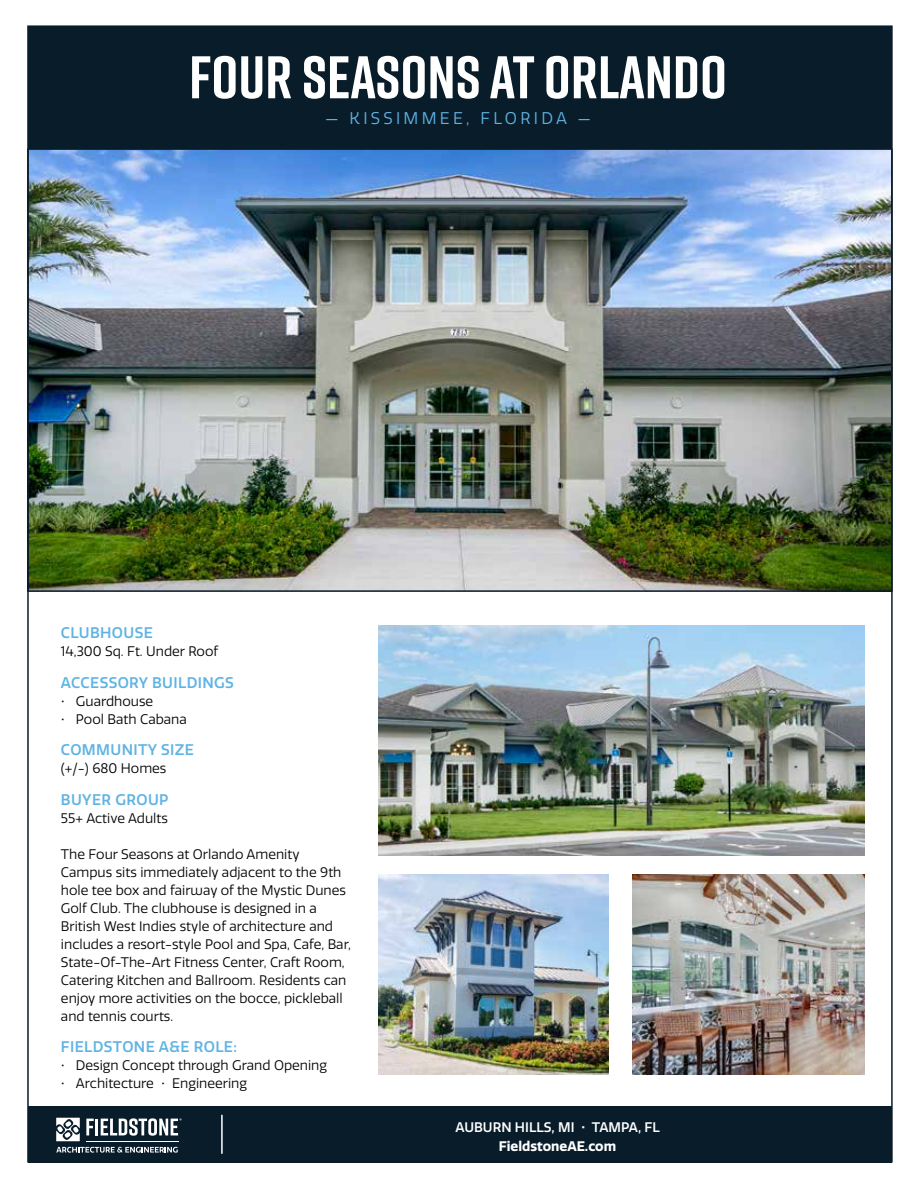
<style>
.page{position:relative;width:918px;height:1188px;background:#fff}
.page>*{position:absolute;margin:0;border:0;box-sizing:border-box;transform-origin:0 0}
.t1{font:700 60px "Rift";color:#fff}
.t2{font:16.5px "Quatro";letter-spacing:.2em;color:#5fb3e4}
.t3{font:500 15px "Quatro";letter-spacing:.025em;color:#5fb3e4}
.t4{font:13.5px/18px "Quatro";color:#000}
.t5{font:500 13.5px "Quatro";color:#fff}
.t6{font:700 13.5px "Quatro";color:#fff}
</style>
<div class="page">
<img style="left:30px;top:151px;width:860px;height:438px">
<div style="left:28px;top:26px;width:864px;height:123px;background:#091c2a"></div>
<div style="left:28px;top:1106px;width:864px;height:57px;background:#091c2a"></div>
<svg style="left:56px;top:1118px;width:24px;height:23px"></svg>
<svg style="left:86px;top:1119px;width:8px;height:16px"></svg>
<hr style="left:95px;top:1119px;width:3px;height:16px;background:#fff">
<svg style="left:101px;top:1118px;width:81px;height:18px"></svg>
<hr style="left:86px;top:1141px;width:92px;height:1px;background:#fff">
<svg style="left:56px;top:1147px;width:122px;height:6px"></svg>
<hr style="left:221px;top:1115px;width:2px;height:39px;background:#fff">
<img style="left:378px;top:626px;width:486px;height:229px">
<img style="left:378px;top:874px;width:231px;height:200px">
<img style="left:633px;top:874px;width:231px;height:200px">
<h1 class="t1" style="left:189px;top:34px;width:539px">FOUR SEASONS AT ORLANDO</h1>
<p class="t2" style="left:325px;top:108px;width:267px">— KISSIMMEE, FLORIDA —</p>
<p class="t3" style="left:61px;top:624px;width:93px">CLUBHOUSE</p>
<p class="t4" style="left:61px;top:643px;width:159px">14,300 Sq. Ft. Under Roof</p>
<p class="t3" style="left:61px;top:674px;width:174px">ACCESSORY BUILDINGS</p>
<p class="t4" style="left:61px;top:692px;width:94px">• Guardhouse</p>
<p class="t4" style="left:61px;top:710px;width:127px">• Pool Bath Cabana</p>
<p class="t3" style="left:61px;top:741px;width:134px">COMMUNITY SIZE</p>
<p class="t4" style="left:61px;top:760px;width:107px">(+/-) 680 Homes</p>
<p class="t3" style="left:61px;top:791px;width:109px">BUYER GROUP</p>
<p class="t4" style="left:61px;top:809px;width:109px">55+ Active Adults</p>
<p class="t4" style="left:61px;top:845px;width:292px">The Four Seasons at Orlando Amenity Campus sits immediately adjacent to the 9th hole tee box and fairway of the Mystic Dunes Golf Club. The clubhouse is designed in a British West Indies style of architecture and includes a resort-style Pool and Spa, Cafe, Bar, State-Of-The-Art Fitness Center, Craft Room, Catering Kitchen and Ballroom. Residents can enjoy more activities on the bocce, pickleball and tennis courts.</p>
<p class="t3" style="left:61px;top:1038px;width:177px">FIELDSTONE A&amp;E ROLE:</p>
<p class="t4" style="left:61px;top:1057px;width:268px">• Design Concept through Grand Opening</p>
<p class="t4" style="left:61px;top:1075px;width:188px">• Architecture • Engineering</p>
<p class="t5" style="left:455px;top:1119px;width:206px">AUBURN HILLS, MI • TAMPA, FL</p>
<p class="t6" style="left:499px;top:1139px;width:119px">FieldstoneAE.com</p>
</div>
